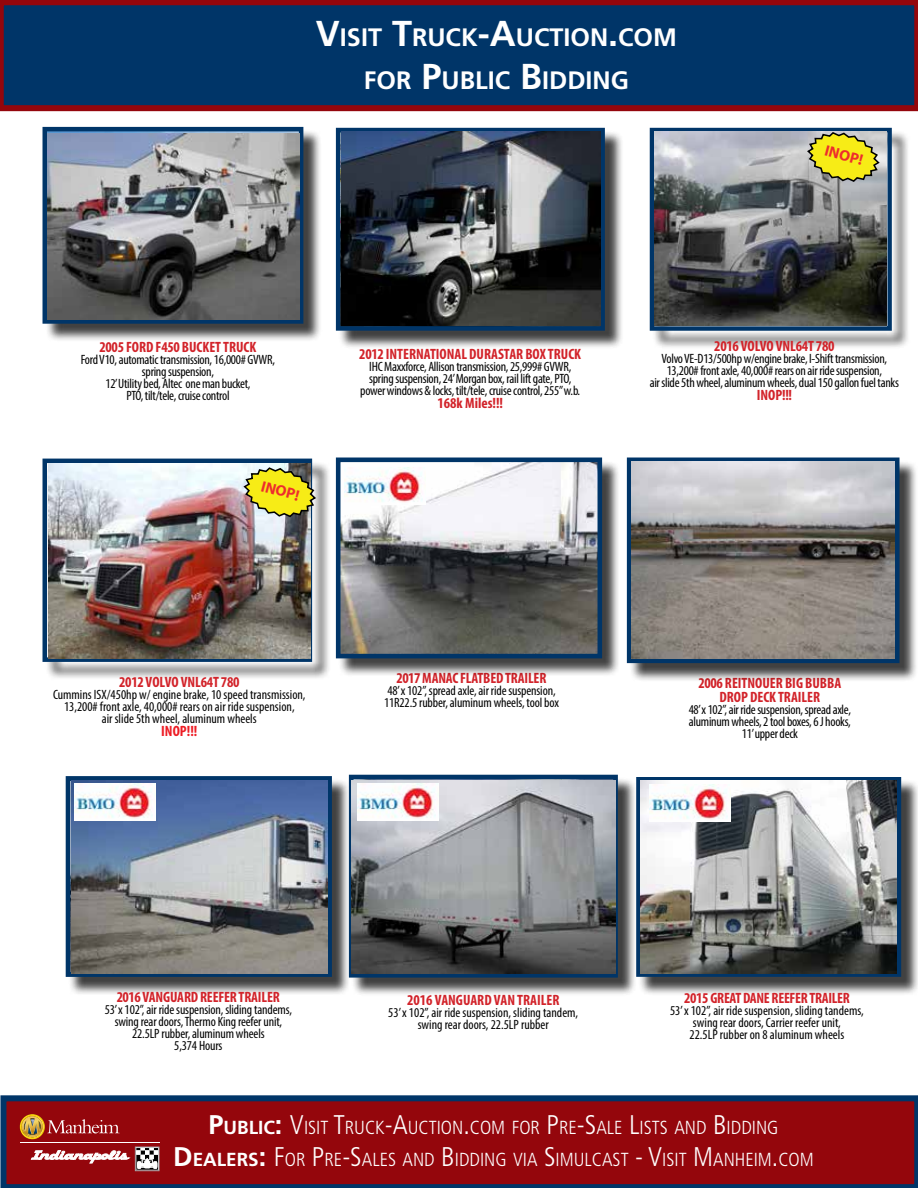
<style>
.page{position:relative;width:918px;height:1188px;background:#fff}
.page>*{position:absolute;margin:0;border:0;box-sizing:border-box;transform-origin:0 0}
.t1{font:700 25.2px/43.2px "Frutiger LT Std";color:#fff;text-align:center}
.t2{font:300 condensed 18.9px/32.4px "Frutiger LT Std";color:#fff;text-align:center}
.t3{font:700 15.45px "Myriad Pro";color:#ee2d2d}
.t4{font:700 condensed 15px/13.5px "Myriad Pro";letter-spacing:-.01em;color:#d2232a;text-align:center}
.t5{font:700 condensed 15px "Myriad Pro";color:#ed1c24}
.t6{font:condensed 13.5px/12px "Myriad Pro";letter-spacing:-.02em;color:#000;text-align:center}
.t7{font:condensed 13.5px/12px "Myriad Pro";color:#000;text-align:center}
.s1{font-size:36px}
.s2{font-weight:700;font-stretch:normal;font-size:27px}
.s3{font-weight:700;font-stretch:normal}
.s4{font-size:27px}
</style>
<div class="page">
<svg style="left:0;top:0;width:918px;height:111px;background:#0f2f5e"></svg>
<svg style="left:0;top:1095px;width:918px;height:93px;background:#820c18"></svg>
<hr style="left:20px;top:1142px;width:140px;height:1px;background:#fff">
<svg style="left:20px;top:1114px;width:100px;height:25px;background:#a93f2d"></svg>
<svg style="left:31px;top:1150px;width:98px;height:13px"></svg>
<svg style="left:135px;top:1147px;width:25px;height:24px"></svg>
<div style="left:45px;top:129px;width:277px;height:213px;background:#000;opacity:.75"></div>
<div style="left:43px;top:127px;width:260px;height:197px;border:4px solid #003568"></div>
<div style="left:638px;top:779px;width:280px;height:217px;background:#000;opacity:.75"></div>
<div style="left:636px;top:777px;width:265px;height:200px;border:4px solid #003568"></div>
<div style="left:68px;top:778px;width:282px;height:217px;background:#000;opacity:.75"></div>
<div style="left:66px;top:776px;width:266px;height:201px;border:5px solid #003568"></div>
<div style="left:629px;top:460px;width:289px;height:222px;background:#000;opacity:.75"></div>
<div style="left:627px;top:458px;width:273px;height:205px;border:4px solid #003568"></div>
<div style="left:338px;top:130px;width:285px;height:219px;background:#000;opacity:.75"></div>
<div style="left:336px;top:128px;width:269px;height:203px;border:4px solid #003568"></div>
<div style="left:45px;top:461px;width:286px;height:220px;background:#000;opacity:.75"></div>
<div style="left:43px;top:459px;width:269px;height:203px;border:4px solid #003568"></div>
<div style="left:652px;top:130px;width:259px;height:219px;background:#000;opacity:.75"></div>
<div style="left:650px;top:128px;width:242px;height:203px;border:4px solid #003568"></div>
<div style="left:351px;top:777px;width:285px;height:219px;background:#000;opacity:.75"></div>
<div style="left:349px;top:775px;width:269px;height:203px;border:4px solid #003568"></div>
<div style="left:338px;top:460px;width:283px;height:217px;background:#000;opacity:.75"></div>
<img style="left:342px;top:464px;width:254px;height:188px">
<div style="left:336px;top:458px;width:266px;height:200px;border:5px solid #003568"></div>
<img style="left:47px;top:133px;width:252px;height:186px">
<img style="left:72px;top:780px;width:255px;height:193px">
<img style="left:641px;top:780px;width:255px;height:193px">
<img style="left:352px;top:780px;width:263px;height:193px">
<img style="left:631px;top:462px;width:264px;height:196px">
<img style="left:48px;top:464px;width:262px;height:194px">
<svg style="left:242px;top:466px;width:75px;height:52px;background:#c8c14e"></svg>
<img style="left:654px;top:132px;width:233px;height:194px">
<img style="left:341px;top:132px;width:260px;height:194px">
<svg style="left:806px;top:131px;width:75px;height:52px;background:#ccc652"></svg>
<img style="left:344px;top:467px;width:81px;height:37px">
<img style="left:74px;top:783px;width:81px;height:37px">
<img style="left:358px;top:783px;width:81px;height:37px">
<img style="left:650px;top:784px;width:81px;height:37px">
<h1 class="t1" style="left:316px;top:15px;width:363px"><span class="s1">V</span>ISIT <span class="s1">T</span>RUCK<span class="s1">-A</span>UCTION<span class="s1">.</span>COM<br>FOR <span class="s1">P</span>UBLIC <span class="s1">B</span>IDDING</h1>
<p class="t3" style="left:828px;top:140px;width:41px;rotate:15deg">INOP!</p>
<p class="t4" style="left:99px;top:340px;width:158px">2005 FORD F450 BUCKET TRUCK</p>
<p class="t6" style="left:81px;top:353px;width:196px">Ford V10, automatic transmission, 16,000# GVWR, spring suspension,<br>12’Utility bed, Altec one man bucket,<br>PTO, tilt/tele, cruise control</p>
<p class="t3" style="left:264px;top:476px;width:41px;rotate:15deg">INOP!</p>
<p class="t4" style="left:359px;top:347px;width:223px">2012 INTERNATIONAL DURASTAR BOX TRUCK</p>
<p class="t6" style="left:360px;top:360px;width:221px">IHC Maxxforce, Allison transmission, 25,999# GVWR, spring suspension, 24’Morgan box, rail lift gate, PTO, power windows &amp; locks, tilt/tele, cruise control, 255” w.b.</p>
<p class="t4" style="left:437px;top:396px;width:67px">168K MILES!!!</p>
<p class="t4" style="left:119px;top:675px;width:122px">2012 VOLVO VNL64T 780</p>
<p class="t7" style="left:53px;top:688px;width:254px">Cummins ISX/450hp w/ engine brake, 10 speed transmission,<br>13,200# front axle, 40,000# rears on air ride suspension,<br>air slide 5th wheel, aluminum wheels</p>
<p class="t5" style="left:161px;top:722px;width:38px">INOP!!!</p>
<p class="t4" style="left:396px;top:670px;width:151px">2017 MANAC FLATBED TRAILER</p>
<p class="t6" style="left:384px;top:684px;width:176px;text-align:left">48’ x 102”, spread axle, air ride suspension,<br>11R22.5 rubber, aluminum wheels, tool box</p>
<p class="t4" style="left:714px;top:339px;width:122px">2016 VOLVO VNL64T 780</p>
<p class="t6" style="left:650px;top:352px;width:251px">Volvo VE-D13/500hp w/engine brake, I-Shift transmission,<br>13,200# front axle, 40,000# rears on air ride suspension,<br>air slide 5th wheel, aluminum wheels, dual 150 gallon fuel tanks</p>
<p class="t4" style="left:757px;top:388px;width:37px">INOP!!!</p>
<p class="t4" style="left:698px;top:676px;width:144px">2006 REITNOU ER BIG BUBBA<br>DROP DECK TRAILER</p>
<p class="t6" style="left:689px;top:703px;width:164px">48’x 102”, air ride suspension, spread axle, aluminum wheels, 2 tool boxes, 6 J hooks,<br>11’upper deck</p>
<p class="t4" style="left:117px;top:990px;width:165px">2016 VANGUARD REEFER TRAILER</p>
<p class="t6" style="left:105px;top:1003px;width:189px">53’ x 102”, air ride suspension, sliding tandems, swing rear doors, Thermo King reefer unit, 22.5LP rubber, aluminum wheels<br>5,374 Hours</p>
<p class="t4" style="left:407px;top:993px;width:154px">2016 VANGUARD VAN TRAILER</p>
<p class="t7" style="left:388px;top:1006px;width:191px">53’ x 102”, air ride suspension, sliding tandem, swing rear doors, 22.5LP rubber</p>
<p class="t4" style="left:684px;top:991px;width:167px">2015 GREAT DANE REEFER TRAILER</p>
<p class="t7" style="left:670px;top:1004px;width:195px">53’ x 102”, air ride suspension, sliding tandems, swing rear doors, Carrier reefer unit,<br>22.5LP rubber on 8 aluminum wheels</p>
<h2 class="t2" style="left:173px;top:1112px;width:642px"><span class="s2">P</span><span class="s3">UBLIC</span><span class="s2">:</span> <span class="s4">V</span>ISIT <span class="s4">T</span>RUCK<span class="s4">-A</span>UCTION<span class="s4">.</span>COM FOR <span class="s4">P</span>RE<span class="s4">-S</span>ALE <span class="s4">L</span>ISTS AND <span class="s4">B</span>IDDING<br><span class="s2">D</span><span class="s3">EALERS</span><span class="s2">:</span> <span class="s4">F</span>OR <span class="s4">P</span>RE<span class="s4">-S</span>ALES AND <span class="s4">B</span>IDDING VIA <span class="s4">S</span>IMULCAST <span class="s4">- V</span>ISIT <span class="s4">M</span>ANHEIM<span class="s4">.</span>COM</h2>
</div>
